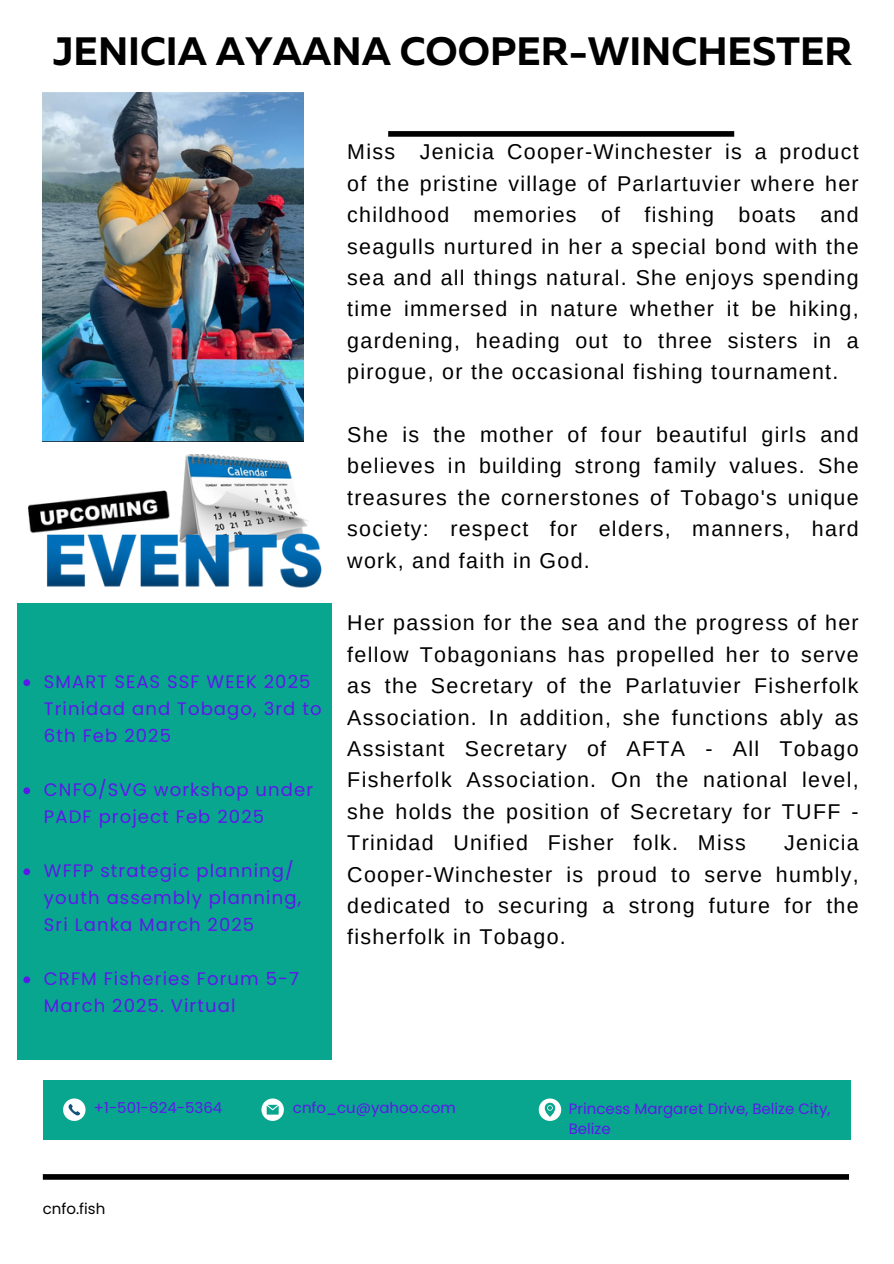
<style>
.page{position:relative;width:894px;height:1264px;background:#fff}
.page>*{position:absolute;margin:0;border:0;box-sizing:border-box;transform-origin:0 0}
.t1{font:700 39.45px "Muller";color:#000}
.t2{font:21.45px/31.3px "Arimo";letter-spacing:.06em;color:#000;text-align:justify}
.t3{font:18px/27px "Poppins";letter-spacing:.06em;color:#5e17eb}
.t4{font:15px/20.2px "Poppins";color:#5e17eb}
.t5{font:15px "Poppins";color:#000}
</style>
<div class="page">
<div style="left:18px;top:603px;width:314px;height:456px;background:#08a68e"></div>
<div style="left:43px;top:1080px;width:807px;height:59px;background:#08a68e"></div>
<div style="left:388px;top:131px;width:346px;height:6px;background:#000"></div>
<img style="left:28px;top:454px;width:294px;height:134px">
<div style="left:43px;top:1174px;width:805px;height:5px;background:#000"></div>
<svg style="left:63px;top:1098px;width:22px;height:22px"></svg>
<svg style="left:261px;top:1098px;width:23px;height:22px"></svg>
<svg style="left:538px;top:1098px;width:23px;height:22px"></svg>
<img style="left:42px;top:92px;width:261px;height:349px">
<svg style="left:23px;top:679px;width:7px;height:7px"></svg>
<svg style="left:23px;top:787px;width:7px;height:7px"></svg>
<svg style="left:23px;top:868px;width:7px;height:7px"></svg>
<svg style="left:23px;top:976px;width:7px;height:7px"></svg>
<h1 class="t1" style="left:53px;top:35px;width:800px">JENICIA AYAANA COOPER-WINCHESTER</h1>
<p class="t2" style="left:347px;top:136px;width:512px">Miss Jenicia Cooper-Winchester is a product of the pristine village of Parlartuvier where her childhood memories of fishing boats and seagulls nurtured in her a special bond with the sea and all things natural. She enjoys spending time immersed in nature whether it be hiking, gardening, heading out to three sisters in a pirogue, or the occasional fishing tournament.</p>
<p class="t3" style="left:44px;top:668px;width:279px">SMART SEAS SSF WEEK 2025<br>Trinidad and Tobago, 3rd to<br>6th Feb 2025</p>
<p class="t3" style="left:44px;top:776px;width:270px">CNFO/SVG workshop under<br>PADF project Feb 2025</p>
<p class="t3" style="left:44px;top:857px;width:259px">WFFP strategic planning/ youth assembly planning,<br>Sri Lanka March 2025</p>
<p class="t3" style="left:44px;top:965px;width:256px">CRFM Fisheries Forum 5-7<br>March 2025. Virtual</p>
<p class="t2" style="left:347px;top:419px;width:512px">She is the mother of four beautiful girls and believes in building strong family values. She treasures the cornerstones of Tobago's unique society: respect for elders, manners, hard work, and faith in God.</p>
<p class="t2" style="left:347px;top:607px;width:512px">Her passion for the sea and the progress of her fellow Tobagonians has propelled her to serve as the Secretary of the Parlatuvier Fisherfolk Association. In addition, she functions ably as Assistant Secretary of AFTA - All Tobago Fisherfolk Association. On the national level, she holds the position of Secretary for TUFF - Trinidad Unified Fisher folk. Miss</p>
<p class="t2" style="left:347px;top:827px;width:512px;text-indent:437px">Jenicia Cooper-Winchester is proud to serve humbly, dedicated to securing a strong future for the fisherfolk in Tobago.</p>
<h2 class="t4" style="left:94px;top:1097px;width:130px">+1-501-624-5364</h2>
<h2 class="t4" style="left:293px;top:1097px;width:164px">cnfo_cu@yahoo.com</h2>
<p class="t4" style="left:568px;top:1098px;width:263px">Princess Margaret Drive, Belize City,<br>Belize</p>
<h2 class="t5" style="left:43px;top:1197px;width:64px">cnfo.fish</h2>
</div>
